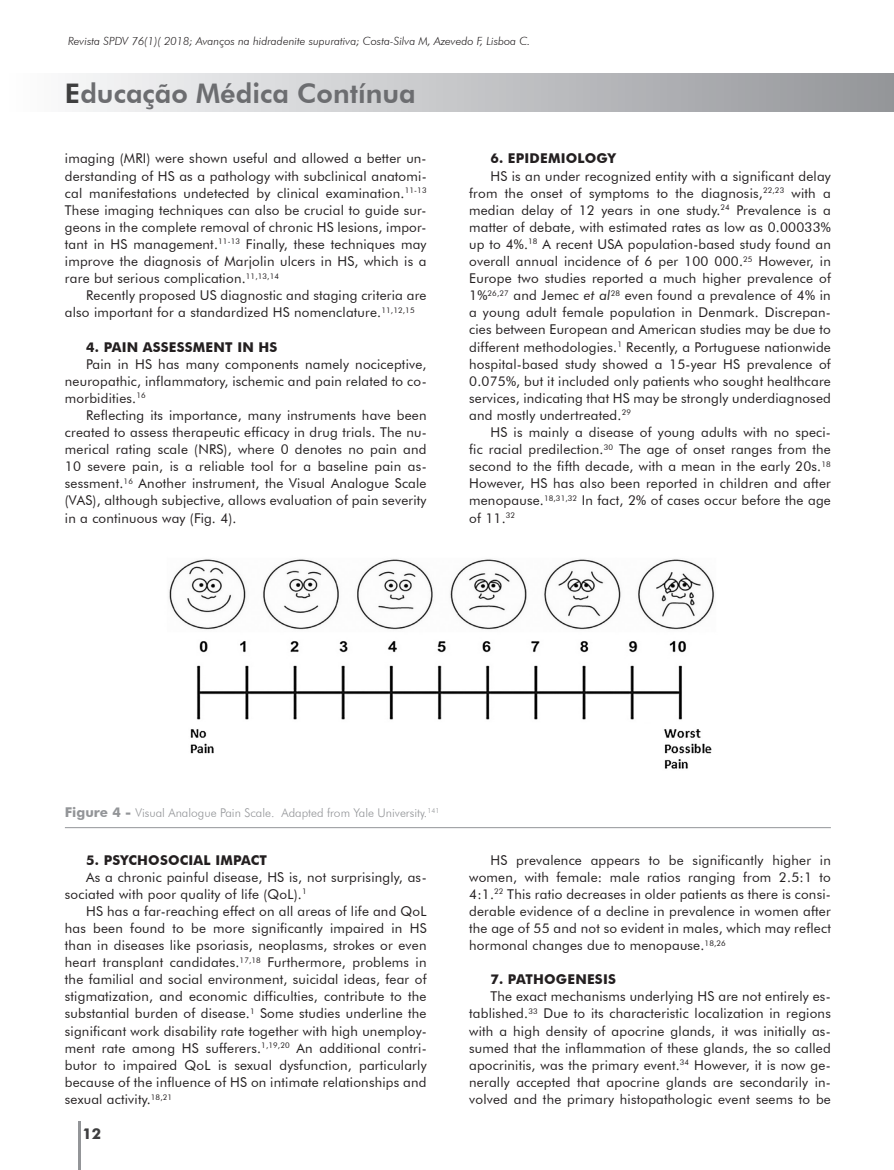
<style>
.page{position:relative;width:894px;height:1170px;background:#fff}
.page>*{position:absolute;margin:0;border:0;box-sizing:border-box;transform-origin:0 0}
.t1{font:800 27px "Futura BT";color:#6c6d70}
.t2{font:700 15px "Futura BT";color:#3e3e3f}
.t3{font:13.5px/17.1px "Futura BT";letter-spacing:.015em;color:#231f20;text-align:justify}
.t4{font:700 13.5px "Futura BT";letter-spacing:.015em;color:#231f20}
.t5{font:300 12px "Futura BT";color:#939598}
.t6{font:italic 300 11.25px "Futura BT";color:#231f20}
.s1{color:#3e3e3f}
.s2{font-style:italic}
.s3{font-weight:700;font-size:13.5px}
</style>
<div class="page">
<hr style="left:78px;top:1122px;width:3px;height:48px;background:#939598">
<div style="left:1px;top:74px;width:892px;height:38px;background:linear-gradient(to right,#fdfdfe,#939599)"></div>
<hr style="left:65px;top:827px;width:765px;height:1px;background:#939598">
<img style="left:169px;top:559px;width:546px;height:210px">
<p class="t6" style="left:68px;top:34px;width:463px">Revista SPDV 76(1)( 2018; Avanços na hidradenite supurativa; Costa-Silva M, Azevedo F, Lisboa C.</p>
<h1 class="t1" style="left:65px;top:77px;width:352px"><span class="s1">E</span>ducação Médica Contínua</h1>
<p class="t3" style="left:65px;top:150px;width:363px">imaging (MRI) were shown useful and allowed a better un&shy;derstanding of HS as a pathology with subclinical anatomi&shy;cal manifestations undetected by clinical examination.<sup>11-13<br></sup>These imaging techniques can also be crucial to guide sur&shy;geons in the complete removal of chronic HS lesions, impor&shy;tant in HS management.<sup>11-13</sup> Finally, these techniques may improve the diagnosis of Marjolin ulcers in HS, which is a rare but serious complication.<sup>11,13,14</sup></p>
<p class="t3" style="left:65px;top:287px;width:363px;text-indent:21px">Recently proposed US diagnostic and staging criteria are also important for a standardized HS nomenclature.<sup>11,12,15</sup></p>
<p class="t4" style="left:86px;top:339px;width:193px">4. PAIN ASSESSMENT IN HS</p>
<p class="t3" style="left:65px;top:355px;width:363px;text-indent:21px">Pain in HS has many components namely nociceptive, neuropathic, inflammatory, ischemic and pain related to co&shy;morbidities.<sup>16</sup></p>
<p class="t3" style="left:65px;top:406px;width:363px;text-indent:21px">Reflecting its importance, many instruments have been created to assess therapeutic efficacy in drug trials. The nu&shy;merical rating scale (NRS), where 0 denotes no pain and 10 severe pain, is a reliable tool for a baseline pain as&shy;sessment.<sup>16</sup> Another instrument, the Visual Analogue Scale (VAS), although subjective, allows evaluation of pain severity in a continuous way (Fig. 4).</p>
<p class="t4" style="left:490px;top:150px;width:127px">6. EPIDEMIOLOGY</p>
<p class="t3" style="left:469px;top:167px;width:363px;text-indent:21px">HS is an under recognized entity with a significant delay from the onset of symptoms to the diagnosis,<sup>22,23</sup> with a median delay of 12 years in one study.<sup>24</sup> Prevalence is a matter of debate, with estimated rates as low as 0.00033% up to 4%.<sup>18</sup> A recent USA population-based study found an overall annual incidence of 6 per 100 000.<sup>25</sup> However, in Europe two studies reported a much higher prevalence of 1%<sup>26,27</sup> and Jemec <span class="s2">et al</span><sup>28</sup> even found a prevalence of 4% in a young adult female population in Denmark. Discrepan&shy;cies between European and American studies may be due to different methodologies.<sup>1</sup> Recently, a Portuguese nationwide hospital-based study showed a 15-year HS prevalence of 0.075%, but it included only patients who sought healthcare services, indicating that HS may be strongly underdiagnosed and mostly undertreated.<sup>29</sup></p>
<p class="t3" style="left:469px;top:424px;width:363px;text-indent:21px">HS is mainly a disease of young adults with no speci&shy;fic racial predilection.<sup>30</sup> The age of onset ranges from the second to the fifth decade, with a mean in the early 20s.<sup>18<br></sup>However, HS has also been reported in children and after menopause.<sup>18,31,32</sup> In fact, 2% of cases occur before the age of 11.<sup>32</sup></p>
<p class="t5" style="left:65px;top:805px;width:376px"><span class="s3">Figure 4 -</span> Visual Analogue Pain Scale. Adapted from Yale University.<sup>141</sup></p>
<p class="t4" style="left:86px;top:852px;width:182px">5. PSYCHOSOCIAL IMPACT</p>
<p class="t3" style="left:65px;top:868px;width:363px;text-indent:21px">As a chronic painful disease, HS is, not surprisingly, as&shy;sociated with poor quality of life (QoL).<sup>1</sup></p>
<p class="t3" style="left:65px;top:902px;width:363px;text-indent:21px">HS has a far-reaching effect on all areas of life and QoL has been found to be more significantly impaired in HS than in diseases like psoriasis, neoplasms, strokes or even heart transplant candidates.<sup>17,18</sup> Furthermore, problems in the familial and social environment, suicidal ideas, fear of stigmatization, and economic difficulties, contribute to the substantial burden of disease.<sup>1</sup> Some studies underline the significant work disability rate together with high unemploy&shy;ment rate among HS sufferers.<sup>1,19,20</sup> An additional contri&shy;butor to impaired QoL is sexual dysfunction, particularly because of the influence of HS on intimate relationships and sexual activity.<sup>18,21</sup></p>
<p class="t2" style="left:82px;top:1125px;width:20px">12</p>
<p class="t3" style="left:469px;top:851px;width:363px;text-indent:21px">HS prevalence appears to be significantly higher in women, with female: male ratios ranging from 2.5:1 to 4:1.<sup>22</sup> This ratio decreases in older patients as there is consi&shy;derable evidence of a decline in prevalence in women after the age of 55 and not so evident in males, which may reflect hormonal changes due to menopause.<sup>18,26</sup></p>
<p class="t4" style="left:490px;top:971px;width:127px">7. PATHOGENESIS</p>
<p class="t3" style="left:469px;top:988px;width:363px;text-indent:21px">The exact mechanisms underlying HS are not entirely es&shy;tablished.<sup>33</sup> Due to its characteristic localization in regions with a high density of apocrine glands, it was initially as&shy;sumed that the inflammation of these glands, the so called apocrinitis, was the primary event.<sup>34</sup> However, it is now ge&shy;nerally accepted that apocrine glands are secondarily in&shy;volved and the primary histopathologic event seems to be</p>
</div>
